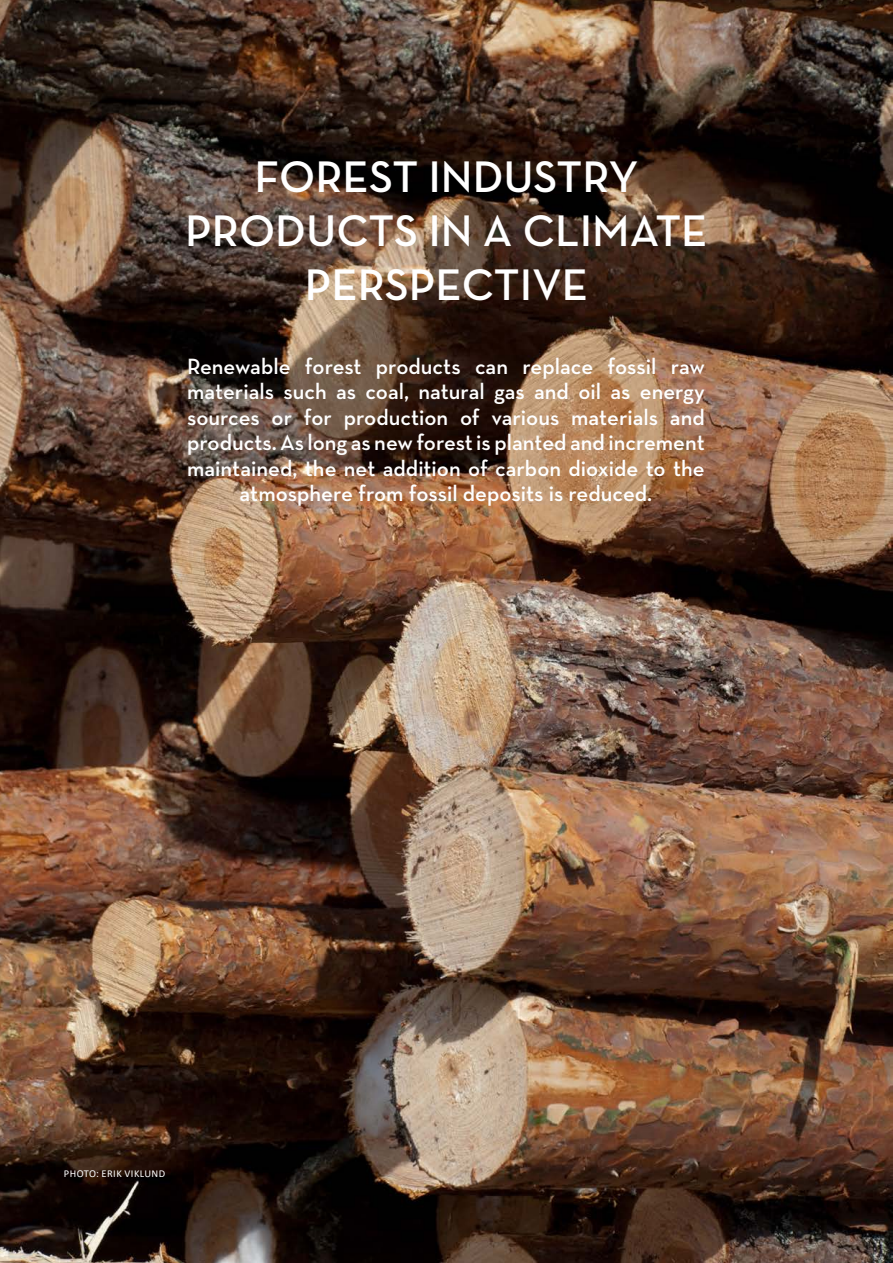
<style>
.page{position:relative;width:893px;height:1263px;background:#fff}
.page>*{position:absolute;margin:0;border:0;box-sizing:border-box;transform-origin:0 0}
.Rubrik{font:600 45px/54px "Neutraface Text";color:#fff;text-align:center}
.Ingress{font:600 22.5px/25.5px "Neutraface Text";color:#fff;text-align:center}
.Foto{font:10.5px "Calibri";letter-spacing:.04em;color:#fff}
</style>
<div class="page">
<img style="left:0;top:0;width:893px;height:1263px">
<p class="Rubrik" style="left:185px;top:150px;width:524px">FOREST INDUSTRY<br>PRODUCTS IN A CLIMATE<br>PERSPECTIVE</p>
<p class="Ingress" style="left:187px;top:353px;width:519px">Renewable forest products can replace fossil raw materials such as coal, natural gas and oil as energy sources or for production of various materials and products. As long as new forest is planted and increment maintained, the net addition of carbon dioxide to the atmosphere from fossil deposits is reduced.</p>
<p class="Foto" style="left:64px;top:1166px;width:103px">PHOTO: ERIK VIKLUND</p>
</div>
